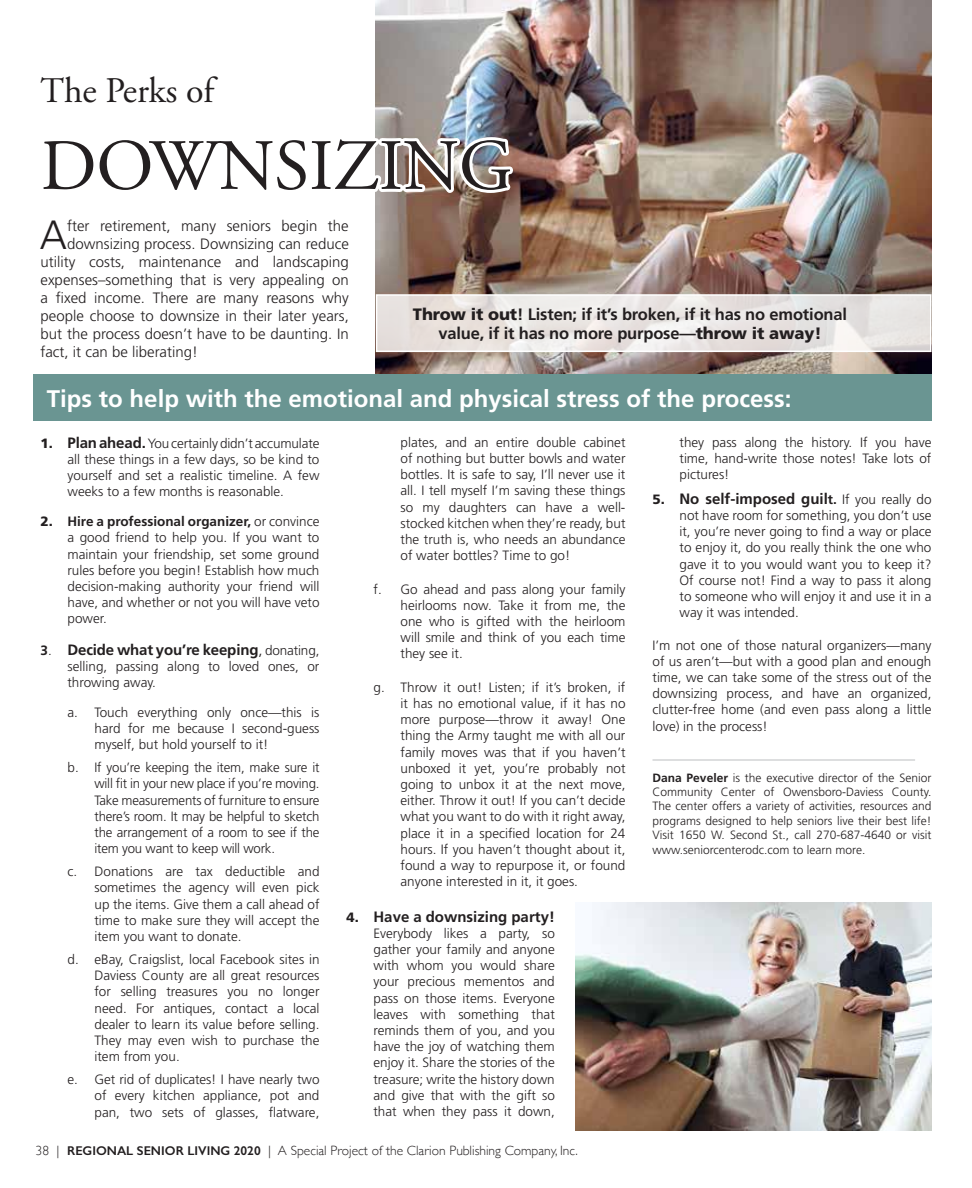
<style>
.page{position:relative;width:972px;height:1188px;background:#fff}
.page>*{position:absolute;margin:0;border:0;box-sizing:border-box;transform-origin:0 0}
.t1{font:72px "Adobe Garamond";letter-spacing:-.005em;color:#231f20}
.t2{font:300 40.8px "Frutiger";color:#231f20}
.t3{font:36px "Adobe Garamond";letter-spacing:-.005em;color:#231f20}
.t4{font:700 24px "Frutiger";color:#fff}
.t5{font:700 16.5px/19.5px "Frutiger";letter-spacing:-.01em;color:#231f20;text-align:center}
.t6{font:300 15px "Frutiger";color:#231f20}
.t7{font:700 15px "Frutiger";color:#231f20}
.t8{font:300 13.5px/16.2px "Frutiger";color:#231f20;text-align:justify}
.t9{font:300 13.5px "Gill Sans";color:#231f20}
.t10{font:300 12px/14.4px "Frutiger";color:#231f20;text-align:justify}
.s1{font-weight:900}
.s2{font-weight:700;font-size:15px}
.s3{font-weight:700}
.s4{font-size:13.5px}
.s5{font-weight:300;font-size:13.5px}
.s6{font-weight:300}
.s7{font-weight:900;font-size:13.5px}
.s8{font-weight:600;font-size:12.75px}
</style>
<div class="page">
<img style="left:376px;top:0;width:556px;height:375px">
<img style="left:375px;top:134px;width:141px;height:62px">
<img style="left:575px;top:903px;width:357px;height:227px">
<hr style="left:652px;top:760px;width:263px;height:1px;background:#bcbec0">
<div style="left:33px;top:375px;width:899px;height:46px;background:#6a9592"></div>
<svg style="left:379px;top:297px;width:550px;height:52px;background:#e8e4e2"></svg>
<div style="left:376px;top:294px;width:556px;height:58px;border:2px solid #fff"></div>
<h3 class="t3" style="left:40px;top:72px;width:175px">The Perks of</h3>
<h1 class="t1" style="left:40px;top:128px;width:474px">DOWNSIZING</h1>
<h2 class="t2" style="left:40px;top:212px;width:29px">A</h2>
<p class="t6" style="left:67px;top:218px;width:283px">fter retirement, many seniors begin the</p>
<p class="t6" style="left:67px;top:236px;width:283px">downsizing process. Downsizing can reduce</p>
<p class="t6" style="left:41px;top:254px;width:310px">utility costs, maintenance and landscaping</p>
<p class="t6" style="left:41px;top:272px;width:310px">expenses–something that is very appealing on</p>
<p class="t6" style="left:41px;top:290px;width:310px">a fixed income. There are many reasons why</p>
<p class="t6" style="left:41px;top:308px;width:310px">people choose to downsize in their later years,</p>
<p class="t6" style="left:41px;top:326px;width:310px">but the process doesn’t have to be daunting. In</p>
<p class="t6" style="left:41px;top:344px;width:159px">fact, it can be liberating!</p>
<p class="t5" style="left:413px;top:304px;width:436px"><span class="s1">Throw it out</span>! Listen; if it’s broken, if it has no emotional value, if it has no more purpose—<span class="s1">throw it away!</span></p>
<h3 class="t4" style="left:47px;top:385px;width:746px">Tips to help with the emotional and physical stress of the process:</h3>
<p class="t8" style="left:67px;top:435px;width:254px;text-indent:-27px"><span class="s1">1.</span> <span class="s2">Plan ahead.</span> You certainly didn’t accumulate all these things in a few days, so be kind to yourself and set a realistic timeline. A few weeks to a few months is reasonable.</p>
<p class="t8" style="left:67px;top:513px;width:254px;text-indent:-27px"><span class="s1">2.</span> <span class="s3">Hire a professional organizer,</span> or convince a good friend to help you. If you want to maintain your friendship, set some ground rules before you begin! Establish how much decision-making authority your friend will have, and whether or not you will have veto power.</p>
<p class="t7" style="left:40px;top:641px;width:280px"><span class="s4">3</span><span class="s5">.</span> Decide what you’re keeping<span class="s6">,</span> <span class="s5">donating,</span></p>
<p class="t8" style="left:68px;top:658px;width:253px">selling, passing along to loved ones, or throwing away.</p>
<p class="t8" style="left:95px;top:704px;width:227px;text-indent:-27px">a. Touch everything only once—this is hard for me because I second-guess myself, but hold yourself to it!</p>
<p class="t8" style="left:94px;top:759px;width:227px;text-indent:-27px">b. If you’re keeping the item, make sure it will fit in your new place if you’re moving.<br>Take measurements of furniture to ensure there’s room. It may be helpful to sketch the arrangement of a room to see if the item you want to keep will work.</p>
<p class="t8" style="left:94px;top:863px;width:227px;text-indent:-27px">c. Donations are tax deductible and sometimes the agency will even pick up the items. Give them a call ahead of time to make sure they will accept the item you want to donate.</p>
<p class="t8" style="left:94px;top:951px;width:227px;text-indent:-27px">d. eBay, Craigslist, local Facebook sites in Daviess County are all great resources for selling treasures you no longer need. For antiques, contact a local dealer to learn its value before selling.<br>They may even wish to purchase the item from you.</p>
<p class="t8" style="left:94px;top:1071px;width:227px;text-indent:-27px">e. Get rid of duplicates! I have nearly two of every kitchen appliance, pot and pan, two sets of glasses, flatware,</p>
<p class="t8" style="left:401px;top:434px;width:227px">plates, and an entire double cabinet of nothing but butter bowls and water bottles. It is safe to say, I’ll never use it all. I tell myself I’m saving these things so my daughters can have a well&shy;stocked kitchen when they’re ready, but the truth is, who needs an abundance of water bottles? Time to go!</p>
<p class="t8" style="left:401px;top:581px;width:227px;text-indent:-27px">f. Go ahead and pass along your family heirlooms now. Take it from me, the one who is gifted with the heirloom will smile and think of you each time they see it.</p>
<p class="t8" style="left:401px;top:679px;width:227px;text-indent:-27px">g. Throw it out! Listen; if it’s broken, if it has no emotional value, if it has no more purpose—throw it away! One thing the Army taught me with all our family moves was that if you haven’t unboxed it yet, you’re probably not going to unbox it at the next move, either. Throw it out! If you can’t decide what you want to do with it right away, place it in a specified location for 24 hours. If you haven’t thought about it, found a way to repurpose it, or found anyone interested in it, it goes.</p>
<p class="t7" style="left:347px;top:908px;width:210px"><span class="s7">4.</span> Have a downsizing party!</p>
<p class="t8" style="left:374px;top:925px;width:183px">Everybody likes a party, so gather your family and anyone with whom you would share your precious mementos and pass on those items. Everyone leaves with something that reminds them of you, and you have the joy of watching them enjoy it. Share the stories of the treasure; write the history down and give that with the gift so that when they pass it down,</p>
<p class="t9" style="left:36px;top:1140px;width:544px">38 | <span class="s8">REGIONAL SENIOR LIVING 2020</span> | A Special Project of the Clarion Publishing Company, Inc.</p>
<p class="t8" style="left:680px;top:434px;width:253px">they pass along the history. If you have time, hand-write those notes! Take lots of pictures!</p>
<p class="t7" style="left:653px;top:490px;width:281px"><span class="s7">5.</span> No self-imposed guil<span class="s4">t.</span> <span class="s5">If you really do</span></p>
<p class="t8" style="left:680px;top:507px;width:254px">not have room for something, you don’t use it, you’re never going to find a way or place to enjoy it, do you really think the one who gave it to you would want you to keep it?<br>Of course not! Find a way to pass it along to someone who will enjoy it and use it in a way it was intended.</p>
<p class="t8" style="left:653px;top:637px;width:281px">I’m not one of those natural organizers—many of us aren’t—but with a good plan and enough time, we can take some of the stress out of the downsizing process, and have an organized, clutter-free home (and even pass along a little love) in the process!</p>
<p class="t10" style="left:652px;top:770px;width:281px"><span class="s3">Dana Peveler</span> is the executive director of the Senior Community Center of Owensboro-Daviess County.<br>The center offers a variety of activities, resources and programs designed to help seniors live their best life!<br>Visit 1650 W. Second St., call 270-687-4640 or visit www.seniorcenterodc.com to learn more.</p>
</div>
